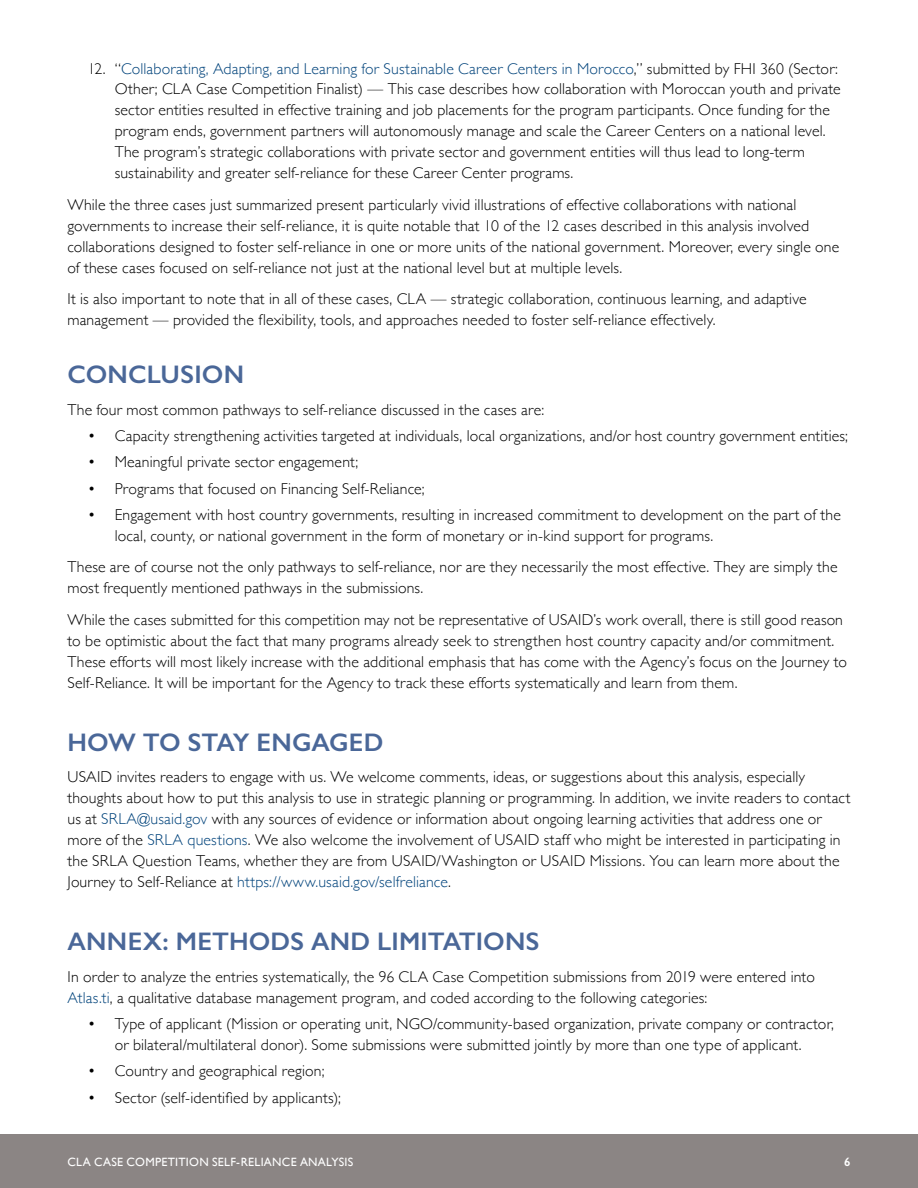
<style>
.page{position:relative;width:918px;height:1188px;background:#fff}
.page>*{position:absolute;margin:0;border:0;box-sizing:border-box;transform-origin:0 0}
.t1{font:600 25.5px "Gill Sans";letter-spacing:.005em;color:#4a6798}
.t2{font:300 15.75px/21px "Gill Sans";letter-spacing:.01em;color:#000}
.t3{font:12px "Gill Sans";letter-spacing:.025em;color:#fff}
.t4{font:600 12px "Gill Sans";color:#fff}
.s1{color:#00437b}
</style>
<div class="page">
<div style="left:0;top:1134px;width:918px;height:54px;background:#8b8584"></div>
<p class="t2" style="left:115px;top:57px;width:727px;text-indent:-27px">12. “<span class="s1">Collaborating, Adapting, and Learning for Sustainable Career Centers in Morocco</span>,” submitted by FHI 360 (Sector:<br>Other; CLA Case Competition Finalist) — This case describes how collaboration with Moroccan youth and private sector entities resulted in effective training and job placements for the program participants. Once funding for the program ends, government partners will autonomously manage and scale the Career Centers on a national level.<br>The program’s strategic collaborations with private sector and government entities will thus lead to long-term sustainability and greater self-reliance for these Career Center programs.</p>
<p class="t2" style="left:67px;top:194px;width:773px">While the three cases just summarized present particularly vivid illustrations of effective collaborations with national governments to increase their self-reliance, it is quite notable that 10 of the 12 cases described in this analysis involved collaborations designed to foster self-reliance in one or more units of the national government. Moreover, every single one of these cases focused on self-reliance not just at the national level but at multiple levels.</p>
<p class="t2" style="left:67px;top:288px;width:741px">It is also important to note that in all of these cases, CLA — strategic collaboration, continuous learning, and adaptive management — provided the flexibility, tools, and approaches needed to foster self-reliance effectively.</p>
<h1 class="t1" style="left:68px;top:359px;width:178px">CONCLUSION</h1>
<p class="t2" style="left:68px;top:398px;width:478px">The four most common pathways to self-reliance discussed in the cases are:</p>
<p class="t2" style="left:88px;top:425px;width:762px">• Capacity strengthening activities targeted at individuals, local organizations, and/or host country government entities;</p>
<p class="t2" style="left:88px;top:451px;width:272px">• Meaningful private sector engagement;</p>
<p class="t2" style="left:88px;top:477px;width:338px">• Programs that focused on Financing Self-Reliance;</p>
<p class="t2" style="left:115px;top:503px;width:728px;text-indent:-27px">• Engagement with host country governments, resulting in increased commitment to development on the part of the local, county, or national government in the form of monetary or in-kind support for programs.</p>
<p class="t2" style="left:68px;top:556px;width:772px">These are of course not the only pathways to self-reliance, nor are they necessarily the most effective. They are simply the most frequently mentioned pathways in the submissions.</p>
<p class="t2" style="left:68px;top:608px;width:781px">While the cases submitted for this competition may not be representative of USAID’s work overall, there is still good reason to be optimistic about the fact that many programs already seek to strengthen host country capacity and/or commitment.<br>These efforts will most likely increase with the additional emphasis that has come with the Agency’s focus on the Journey to Self-Reliance. It will be important for the Agency to track these efforts systematically and learn from them.</p>
<h1 class="t1" style="left:68px;top:727px;width:318px">HOW TO STAY ENGAGED</h1>
<p class="t2" style="left:68px;top:766px;width:785px">USAID invites readers to engage with us. We welcome comments, ideas, or suggestions about this analysis, especially thoughts about how to put this analysis to use in strategic planning or programming. In addition, we invite readers to contact us at <span class="s1">SRLA@usaid.gov</span> with any sources of evidence or information about ongoing learning activities that address one or more of the <span class="s1">SRLA questions</span>. We also welcome the involvement of USAID staff who might be interested in participating in the SRLA Question Teams, whether they are from USAID/Washington or USAID Missions. You can learn more about the Journey to Self-Reliance at <span class="s1">https://www.usaid.gov/selfreliance</span>.</p>
<h1 class="t1" style="left:68px;top:926px;width:474px">ANNEX: METHODS AND LIMITATIONS</h1>
<p class="t2" style="left:68px;top:965px;width:749px">In order to analyze the entries systematically, the 96 CLA Case Competition submissions from 2019 were entered into<br><span class="s1">Atlas.ti</span>, a qualitative database management program, and coded according to the following categories:</p>
<p class="t2" style="left:88px;top:1013px;width:748px;text-align:center">• Type of applicant (Mission or operating unit, NGO/community-based organization, private company or contractor, or bilateral/multilateral donor). Some submissions were submitted jointly by more than one type of applicant.</p>
<p class="t2" style="left:88px;top:1060px;width:238px">• Country and geographical region;</p>
<p class="t2" style="left:88px;top:1086px;width:255px">• Sector (self-identified by applicants);</p>
<p class="t3" style="left:68px;top:1154px;width:287px">CLA CASE COMPETITION SELF-RELIANCE ANALYSIS</p>
<p class="t4" style="left:844px;top:1154px;width:8px">6</p>
</div>
